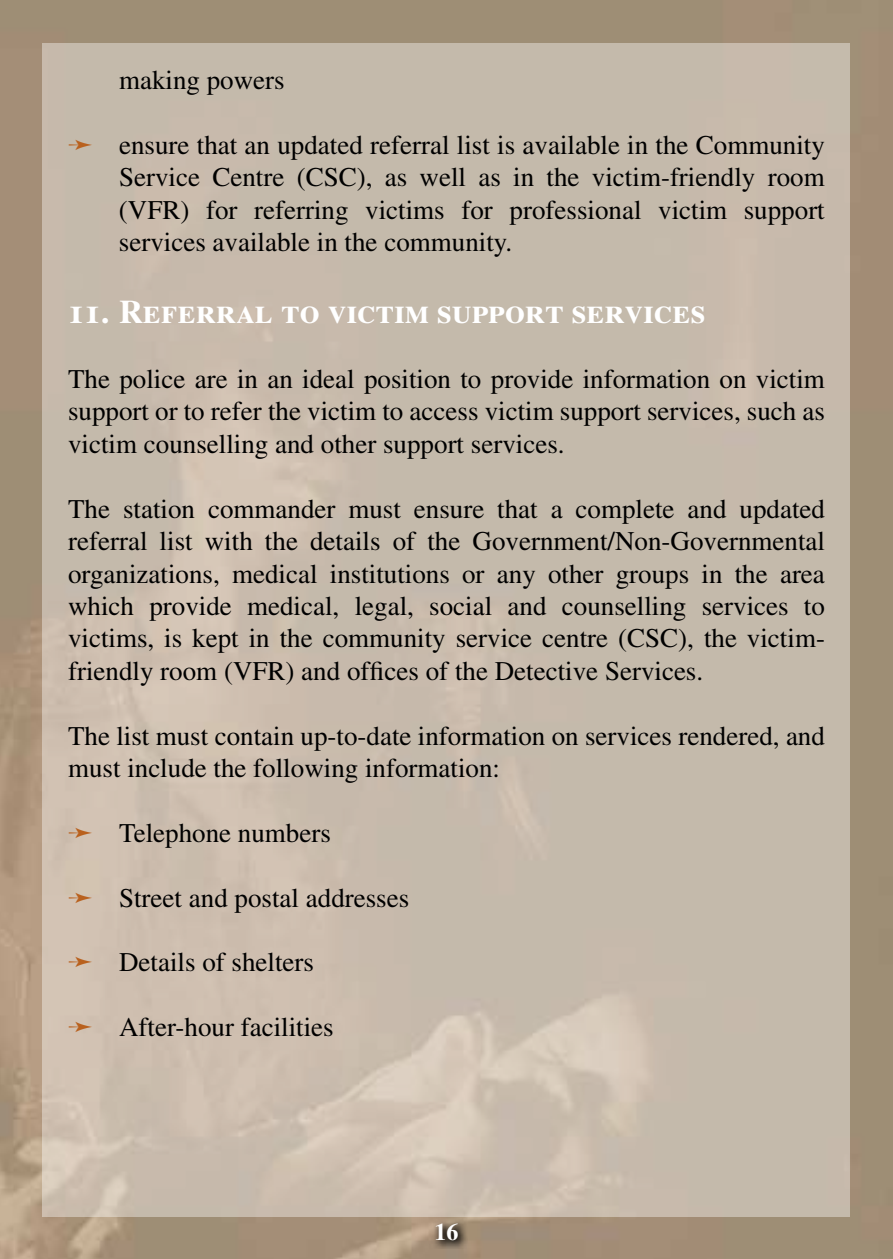
<style>
.page{position:relative;width:893px;height:1259px;background:#fff}
.page>*{position:absolute;margin:0;border:0;box-sizing:border-box;transform-origin:0 0}
.t1{font:33px "Times Bold SC";color:#fff}
.t2{font:27px/32.4px "Times";color:#000;text-align:justify}
.t3{font:700 24px "Times";color:#fff}
.s1{color:#b9611e}
</style>
<div class="page">
<img style="left:0;top:0;width:893px;height:1259px">
<div style="left:43px;top:43px;width:807px;height:1173px;background:linear-gradient(to right,#ccbeaf,#c4baab)"></div>
<svg style="left:428px;top:1215px;width:40px;height:34px"></svg>
<p class="t2" style="left:119px;top:64px;width:167px">making powers</p>
<p class="t2" style="left:119px;top:129px;width:707px;text-indent:-51px"><span class="s1">➛</span> ensure that an updated referral list is available in the Community Service Centre (CSC), as well as in the victim-friendly room (VFR) for referring victims for professional victim support services available in the community.</p>
<p class="t1" style="left:68px;top:292px;width:639px">11. Referral to victim support services</p>
<p class="t2" style="left:68px;top:363px;width:758px">The police are in an ideal position to provide information on victim support or to refer the victim to access victim support services, such as victim counselling and other support services.</p>
<p class="t2" style="left:68px;top:492px;width:758px">The station commander must ensure that a complete and updated referral list with the details of the Government/Non-Governmental organizations, medical institutions or any other groups in the area which provide medical, legal, social and counselling services to victims, is kept in the community service centre (CSC), the victim&shy;friendly room (VFR) and offices of the Detective Services.</p>
<p class="t2" style="left:68px;top:719px;width:758px">The list must contain up-to-date information on services rendered, and must include the following information:</p>
<p class="t2" style="left:68px;top:816px;width:264px"><span class="s1">➛</span> Telephone numbers</p>
<p class="t2" style="left:68px;top:881px;width:343px"><span class="s1">➛</span> Street and postal addresses</p>
<p class="t2" style="left:68px;top:946px;width:247px"><span class="s1">➛</span> Details of shelters</p>
<p class="t2" style="left:68px;top:1011px;width:267px"><span class="s1">➛</span> After-hour facilities</p>
<p class="t3" style="left:434px;top:1217px;width:25px">16</p>
</div>
